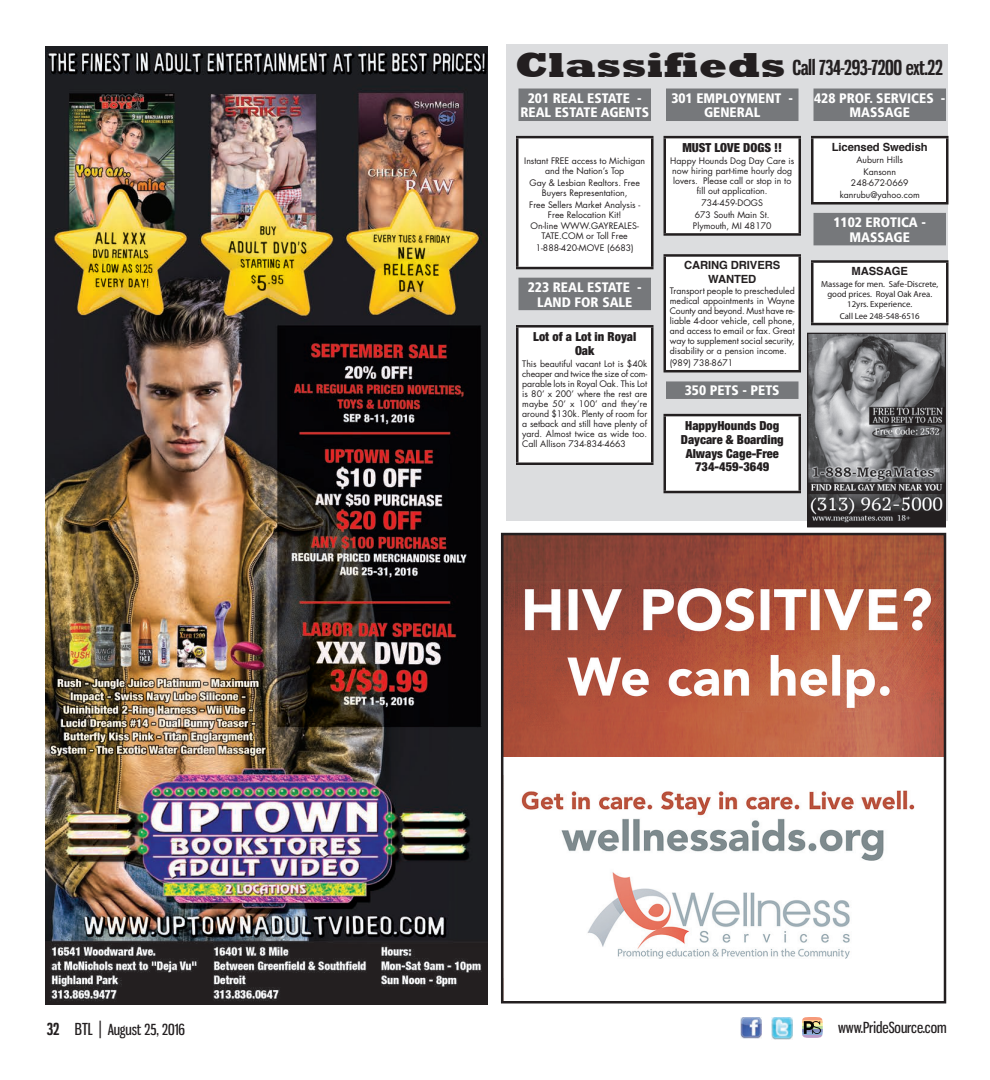
<style>
.page{position:relative;width:990px;height:1080px;background:#fff}
.page>*{position:absolute;margin:0;border:0;box-sizing:border-box;transform-origin:0 0}
.t1{font:800 35.62px "Rockwell";color:#231f20;scale:1.16 1}
.t2{font:700 20.25px "Gnuolane Rg";letter-spacing:-.02em;color:#231f20}
.t3{font:15px "Gnuolane Rg";color:#231f20}
._1Class_Category_2_l{font:900 condensed 13.75px/14.4px "Frutiger";color:#fff;text-align:center}
._1Class_Category_1_l{font:900 condensed 13.75px "Frutiger";color:#fff}
._1Class_head{font:900 condensed 12.5px/13.8px "Helvetica Neue";color:#231f20;text-align:center}
._1Class_head-2{font:700 11.25px/13.8px "Helvetica";letter-spacing:-.01em;color:#231f20;text-align:center}
._1Class_text{font:8.75px/10px "Futura";color:#231f20;text-align:center}
._1Class_text-2{font:8.75px/10px "Futura Std";color:#231f20;text-align:justify}
._1Class_text-3{font:8.75px/10px "Myriad Pro";color:#231f20;text-align:center}
.s1{font-weight:700;font-size:16.25px}
.s2{font-size:16.25px}
.s3{font-size:17.5px}
</style>
<div class="page">
<img style="left:771px;top:1017px;width:22px;height:22px">
<img style="left:740px;top:1017px;width:22px;height:22px">
<hr style="left:802px;top:1017px;width:21px;height:3px;background:#f69a7a">
<hr style="left:802px;top:1020px;width:21px;height:3px;background:#fdc88a">
<hr style="left:802px;top:1023px;width:21px;height:3px;background:#f6f3a2">
<hr style="left:802px;top:1026px;width:21px;height:3px;background:#b7d99b">
<hr style="left:802px;top:1029px;width:21px;height:3px;background:#868fc4">
<hr style="left:802px;top:1032px;width:21px;height:3px;background:#8fafd8">
<hr style="left:802px;top:1035px;width:21px;height:3px;background:#bb9cc9">
<svg style="left:804px;top:1021px;width:17px;height:13px"></svg>
<img style="left:45px;top:46px;width:443px;height:959px">
<svg style="left:504px;top:536px;width:439px;height:423px"></svg>
<div style="left:501px;top:533px;width:445px;height:470px;border:2px solid #231f20"></div>
<div style="left:506px;top:44px;width:442px;height:477px;background:#dcdddf"></div>
<img style="left:809px;top:335px;width:135px;height:190px">
<div style="left:807px;top:333px;width:139px;height:194px;border:1px solid #231f20"></div>
<div style="left:519px;top:89px;width:132px;height:32px;background:#76787b"></div>
<div style="left:519px;top:278px;width:132px;height:32px;background:#76787b"></div>
<div style="left:517px;top:137px;width:135px;height:131px;background:#fff"></div>
<hr style="left:516px;top:136px;width:138px;height:2px;background:#231f20">
<hr style="left:516px;top:138px;width:3px;height:129px;background:#231f20">
<hr style="left:651px;top:138px;width:3px;height:129px;background:#231f20">
<hr style="left:516px;top:267px;width:138px;height:2px;background:#231f20">
<div style="left:517px;top:326px;width:135px;height:138px;background:#fff"></div>
<hr style="left:516px;top:325px;width:138px;height:3px;background:#231f20">
<hr style="left:516px;top:328px;width:3px;height:135px;background:#231f20">
<hr style="left:651px;top:328px;width:3px;height:135px;background:#231f20">
<hr style="left:516px;top:463px;width:138px;height:2px;background:#231f20">
<div style="left:666px;top:89px;width:133px;height:32px;background:#76787b"></div>
<div style="left:666px;top:381px;width:133px;height:18px;background:#76787b"></div>
<div style="left:665px;top:137px;width:135px;height:97px;background:#fff"></div>
<hr style="left:664px;top:136px;width:137px;height:2px;background:#231f20">
<hr style="left:664px;top:138px;width:2px;height:95px;background:#231f20">
<hr style="left:799px;top:138px;width:2px;height:95px;background:#231f20">
<hr style="left:664px;top:233px;width:137px;height:3px;background:#231f20">
<div style="left:665px;top:255px;width:135px;height:116px;background:#fff"></div>
<hr style="left:664px;top:254px;width:137px;height:3px;background:#231f20">
<hr style="left:664px;top:257px;width:2px;height:113px;background:#231f20">
<hr style="left:799px;top:257px;width:2px;height:113px;background:#231f20">
<hr style="left:664px;top:370px;width:137px;height:2px;background:#231f20">
<div style="left:665px;top:415px;width:135px;height:77px;background:#fff"></div>
<hr style="left:664px;top:414px;width:137px;height:2px;background:#231f20">
<hr style="left:664px;top:416px;width:2px;height:75px;background:#231f20">
<hr style="left:799px;top:416px;width:2px;height:75px;background:#231f20">
<hr style="left:664px;top:491px;width:137px;height:2px;background:#231f20">
<div style="left:814px;top:89px;width:132px;height:32px;background:#76787b"></div>
<div style="left:814px;top:213px;width:132px;height:32px;background:#76787b"></div>
<div style="left:812px;top:137px;width:135px;height:66px;background:#fff"></div>
<hr style="left:811px;top:136px;width:138px;height:2px;background:#231f20">
<hr style="left:811px;top:138px;width:3px;height:64px;background:#231f20">
<hr style="left:946px;top:138px;width:3px;height:64px;background:#231f20">
<hr style="left:811px;top:202px;width:138px;height:3px;background:#231f20">
<div style="left:812px;top:262px;width:135px;height:62px;background:#fff"></div>
<hr style="left:811px;top:260px;width:138px;height:3px;background:#231f20">
<hr style="left:811px;top:263px;width:3px;height:60px;background:#231f20">
<hr style="left:946px;top:263px;width:3px;height:60px;background:#231f20">
<hr style="left:811px;top:323px;width:138px;height:2px;background:#231f20">
<p class="t1" style="left:515px;top:45px;width:235px">Classifieds</p>
<p class="t2" style="left:792px;top:55px;width:152px">Call 734-293-7200 ext.22</p>
<p class="_1Class_Category_2_l" style="left:520px;top:91px;width:130px">201 REAL ESTATE -<br>REAL ESTATE AGENTS</p>
<p class="_1Class_text" style="left:524px;top:156px;width:122px">Instant FREE access to Michigan and the Nation’s Top</p>
<p class="_1Class_text" style="left:530px;top:178px;width:112px">Gay &amp; Lesbian Realtors. Free<br>Buyers Representation,</p>
<p class="_1Class_text" style="left:529px;top:200px;width:113px">Free Sellers Market Analysis -<br>Free Relocation Kit!</p>
<p class="_1Class_text" style="left:531px;top:221px;width:110px">On-line WWW.GAYREALES-<br>TATE.COM or Toll Free</p>
<p class="_1Class_text" style="left:536px;top:243px;width:99px">1-888-420-MOVE (6683)</p>
<p class="_1Class_Category_2_l" style="left:528px;top:280px;width:115px">223 REAL ESTATE -<br>LAND FOR SALE</p>
<p class="_1Class_head" style="left:533px;top:330px;width:105px">Lot of a Lot in Royal<br>Oak</p>
<p class="_1Class_text" style="left:522px;top:359px;width:127px;text-align:justify">This beautiful vacant Lot is $40k cheaper and twice the size of com&shy;parable lots in Royal Oak. This Lot is 80’ x 200’ where the rest are maybe 50’ x 100’ and they’re around $130k. Plenty of room for a setback and still have plenty of yard. Almost twice as wide too.<br>Call Allison 734-834-4663</p>
<p class="_1Class_Category_2_l" style="left:671px;top:91px;width:123px">301 EMPLOYMENT -<br>GENERAL</p>
<p class="_1Class_head" style="left:682px;top:141px;width:101px">MUST LOVE DOGS !!</p>
<p class="_1Class_text" style="left:670px;top:156px;width:125px">Happy Hounds Dog Day Care is now hiring part-time hourly dog lovers. Please call or stop in to fill out application.</p>
<p class="_1Class_text" style="left:701px;top:198px;width:63px">734-459-DOGS</p>
<p class="_1Class_text" style="left:695px;top:210px;width:76px">673 South Main St.</p>
<p class="_1Class_text" style="left:693px;top:221px;width:80px">Plymouth, MI 48170</p>
<p class="_1Class_head-2" style="left:684px;top:258px;width:98px">CARING DRIVERS<br>WANTED</p>
<p class="_1Class_text-2" style="left:670px;top:286px;width:127px">Transport people to prescheduled medical appointments in Wayne County and beyond. Must have re&shy;liable 4-door vehicle, cell phone, and access to email or fax. Great way to supplement social security, disability or a pension income.</p>
<p class="_1Class_text-2" style="left:670px;top:358px;width:65px">(989) 738-8671</p>
<p class="_1Class_Category_1_l" style="left:685px;top:382px;width:96px">350 PETS - PETS</p>
<p class="_1Class_head" style="left:681px;top:419px;width:104px">HappyHounds Dog<br>Daycare &amp; Boarding</p>
<p class="_1Class_head" style="left:686px;top:446px;width:95px">Always Cage-Free</p>
<p class="_1Class_head" style="left:695px;top:460px;width:76px">734-459-3649</p>
<p class="_1Class_Category_2_l" style="left:814px;top:91px;width:133px">428 PROF. SERVICES -<br>MASSAGE</p>
<p class="_1Class_head-2" style="left:832px;top:140px;width:97px">Licensed Swedish</p>
<p class="_1Class_text-2" style="left:857px;top:155px;width:48px">Auburn Hills</p>
<p class="_1Class_text-2" style="left:863px;top:167px;width:34px">Kansonn</p>
<p class="_1Class_text-2" style="left:851px;top:178px;width:59px">248-672-0669</p>
<p class="_1Class_text-2" style="left:840px;top:190px;width:82px">kanrubu@yahoo.com</p>
<p class="_1Class_Category_2_l" style="left:833px;top:215px;width:94px">1102 EROTICA -<br>MASSAGE</p>
<p class="_1Class_head-2" style="left:852px;top:265px;width:58px">MASSAGE</p>
<p class="_1Class_text-3" style="left:821px;top:279px;width:119px">Massage for men. Safe-Discrete, good prices. Royal Oak Area.<br>12yrs. Experience.</p>
<p class="_1Class_text-3" style="left:840px;top:311px;width:82px">Call Lee 248-548-6516</p>
<p class="t3" style="left:47px;top:1021px;width:140px"><span class="s1">32</span> <span class="s2">BTL</span> <span class="s3">|</span> August 25, 2016</p>
<h3 class="t3" style="left:838px;top:1019px;width:110px">www.PrideSource.com</h3>
</div>
